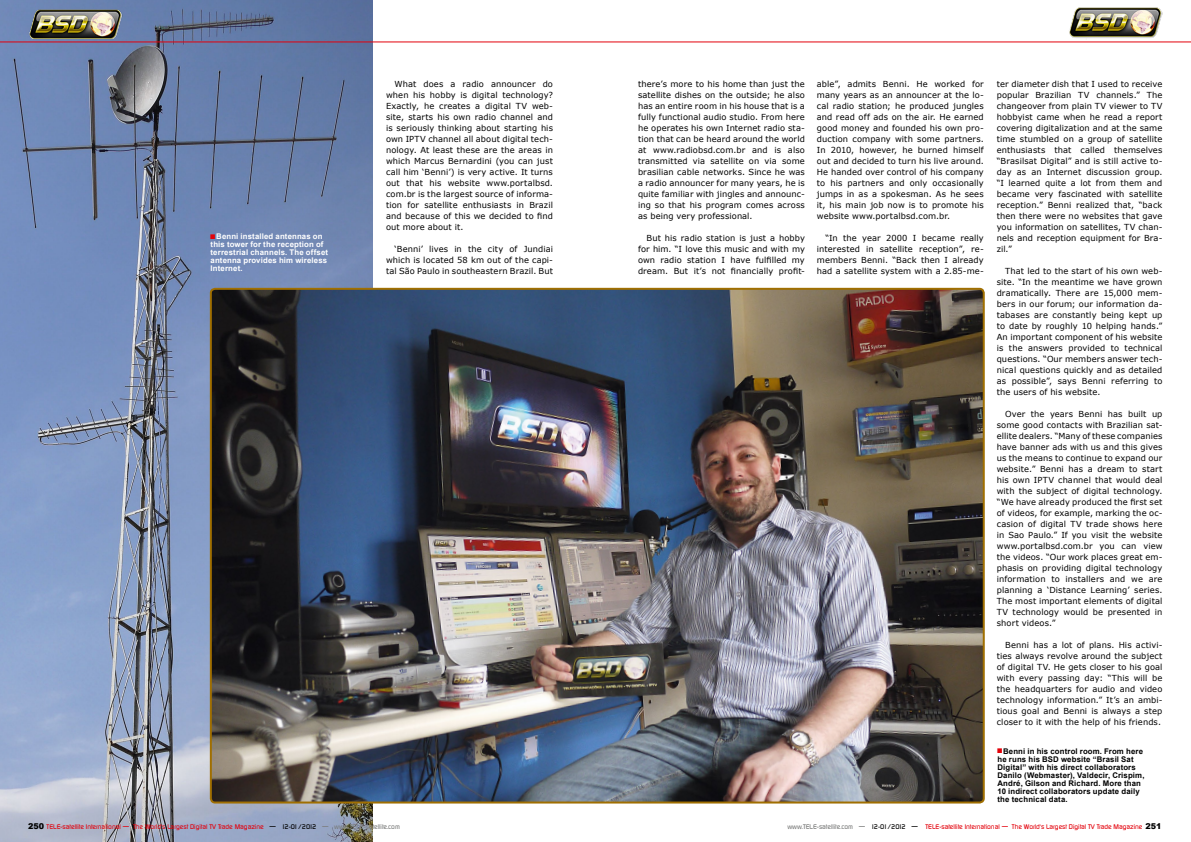
<style>
.page{position:relative;width:1191px;height:842px;background:#fff}
.page>*{position:absolute;margin:0;border:0;box-sizing:border-box;transform-origin:0 0}
.t1{font:10px "Arial";color:#e3020a}
.t2{font:8.3px/11px "Verdana";letter-spacing:.01em;color:#000;text-align:justify}
.t3{font:700 7.8px/8px "Arial";letter-spacing:.02em;color:#000}
.t4{font:700 7.8px/8px "Arial";letter-spacing:.02em;color:#fff}
.t5{font:500 6.5px "Digital";color:#e3000b}
.s1{font-family:"Arial";font-weight:900;font-size:8px;color:#000}
.s2{color:#000}
.s3{color:#7a7b7a}
</style>
<div class="page">
<img style="left:0;top:0;width:373px;height:842px">
<img style="left:213px;top:291px;width:768px;height:509px">
<img style="left:1069px;top:7px;width:93px;height:32px">
<img style="left:28px;top:8px;width:95px;height:31px">
<hr style="left:0;top:42px;width:1191px;height:1px;background:#e3000b">
<p class="t4" style="left:210px;top:233px;width:119px;text-indent:6px">Benni installed antennas on this tower for the reception of terrestrial channels. The offset antenna provides him wireless<br>Internet.</p>
<p class="t1" style="left:210px;top:229px;width:8px">■</p>
<p class="t2" style="left:386px;top:78px;width:168px;text-indent:9px">What does a radio announcer do when his hobby is digital technology?<br>Exactly, he creates a digital TV web&shy;site, starts his own radio channel and is seriously thinking about starting his own IPTV channel all about digital tech&shy;nology. At least these are the areas in which Marcus Bernardini (you can just call him ‘Benni’) is very active. It turns out that his website www.portalbsd. com.br is the largest source of informa&shy;tion for satellite enthusiasts in Brazil and because of this we decided to find out more about it.</p>
<p class="t2" style="left:386px;top:243px;width:168px;text-indent:9px">‘Benni’ lives in the city of Jundiai which is located 58 km out of the capi&shy;tal São Paulo in southeastern Brazil. But</p>
<p class="t2" style="left:638px;top:78px;width:168px">there’s more to his home than just the satellite dishes on the outside; he also has an entire room in his house that is a fully functional audio studio. From here he operates his own Internet radio sta&shy;tion that can be heard around the world at www.radiobsd.com.br and is also transmitted via satellite on via some brasilian cable networks. Since he was a radio announcer for many years, he is quite familiar with jingles and announc&shy;ing so that his program comes across as being very professional.</p>
<p class="t2" style="left:638px;top:232px;width:168px;text-indent:9px">But his radio station is just a hobby for him. “I love this music and with my own radio station I have fulfilled my dream. But it’s not financially profit-</p>
<p class="t2" style="left:817px;top:78px;width:168px">able”, admits Benni. He worked for many years as an announcer at the lo&shy;cal radio station; he produced jungles and read off ads on the air. He earned good money and founded his own pro&shy;duction company with some partners.<br>In 2010, however, he burned himself out and decided to turn his live around.<br>He handed over control of his company to his partners and only occasionally jumps in as a spokesman. As he sees it, his main job now is to promote his website www.portalbsd.com.br.</p>
<p class="t2" style="left:817px;top:232px;width:168px;text-indent:9px">“In the year 2000 I became really interested in satellite reception”, re&shy;members Benni. “Back then I already had a satellite system with a 2.85-me-</p>
<p class="t2" style="left:996px;top:78px;width:167px">ter diameter dish that I used to receive popular Brazilian TV channels.” The changeover from plain TV viewer to TV hobbyist came when he read a report covering digitalization and at the same time stumbled on a group of satellite enthusiasts that called themselves “Brasilsat Digital” and is still active to&shy;day as an Internet discussion group. “I learned quite a lot from them and became very fascinated with satellite reception.” Benni realized that, “back then there were no websites that gave you information on satellites, TV chan&shy;nels and reception equipment for Bra&shy;zil.”</p>
<p class="t2" style="left:996px;top:265px;width:167px;text-indent:8px">That led to the start of his own web&shy;site. “In the meantime we have grown dramatically. There are 15,000 mem&shy;bers in our forum; our information da&shy;tabases are constantly being kept up to date by roughly 10 helping hands.” An important component of his website is the answers provided to technical questions. “Our members answer tech&shy;nical questions quickly and as detailed as possible”, says Benni referring to the users of his website.</p>
<p class="t2" style="left:996px;top:408px;width:167px;text-indent:9px">Over the years Benni has built up some good contacts with Brazilian sat&shy;ellite dealers. “Many of these companies have banner ads with us and this gives us the means to continue to expand our website.” Benni has a dream to start his own IPTV channel that would deal with the subject of digital technology. “We have already produced the first set of videos, for example, marking the oc&shy;casion of digital TV trade shows here in Sao Paulo.” If you visit the website www.portalbsd.com.br you can view the videos. “Our work places great em&shy;phasis on providing digital technology information to installers and we are planning a ‘Distance Learning’ series.<br>The most important elements of digital TV technology would be presented in short videos.”</p>
<p class="t2" style="left:996px;top:639px;width:167px;text-indent:9px">Benni has a lot of plans. His activi&shy;ties always revolve around the subject of digital TV. He gets closer to his goal with every passing day: “This will be the headquarters for audio and video technology information.” It’s an ambi&shy;tious goal and Benni is always a step closer to it with the help of his friends.</p>
<p class="t1" style="left:996px;top:742px;width:8px">■</p>
<p class="t3" style="left:997px;top:747px;width:149px;text-indent:6px">Benni in his control room. From here he runs his BSD website “Brasil Sat Digital” with his direct collaborators Danilo (Webmaster), Valdecir, Crispim, André, Gilson and Richard. More than 10 indirect collaborators update daily the technical data.</p>
<p class="t5" style="left:28px;top:823px;width:373px"><span class="s1">250</span> TELE-satellite International — The World‘s Largest Digital TV Trade Magazine <span class="s2">— 12-01/2012</span> <span class="s3">— www.TELE-satellite.com</span></p>
<p class="t5" style="left:787px;top:823px;width:375px"><span class="s3">www.TELE-satellite.com —</span> <span class="s2">12-01/2012 —</span> TELE-satellite International — The World‘s Largest Digital TV Trade Magazine <span class="s1">251</span></p>
</div>
